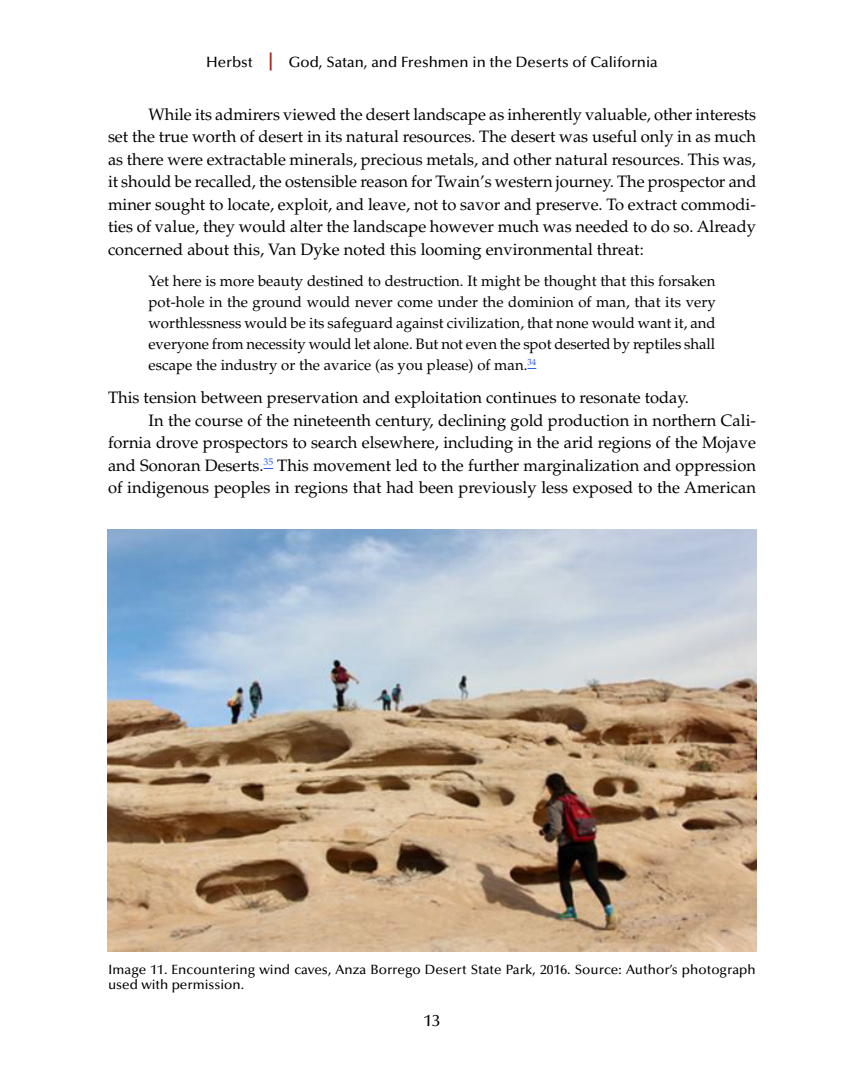
<style>
.page{position:relative;width:864px;height:1080px;background:#fff}
.page>*{position:absolute;margin:0;border:0;box-sizing:border-box;transform-origin:0 0}
.TXT{font:16.5px/22.5px "Palatino LT Std";color:#000;text-align:justify}
.t1{font:500 16.5px "Optima LT Std";color:#000}
.EXT{font:15px/21px "Palatino LT Std";color:#000;text-align:justify}
.t2{font:500 15px "Optima LT Std";color:#000}
.CAP{font:500 13.5px/15px "Optima LT Std";letter-spacing:.005em;color:#000}
.s1{font-size:18px;color:#ab2217}
</style>
<div class="page">
<img style="left:108px;top:529px;width:648px;height:423px">
<p class="t2" style="left:206px;top:54px;width:453px">Herbst <span class="s1">|</span> God, Satan, and Freshmen in the Deserts of California</p>
<p class="TXT" style="left:108px;top:103px;width:650px;text-indent:41px">While its admirers viewed the desert landscape as inherently valuable, other interests set the true worth of desert in its natural resources. The desert was useful only in as much as there were extractable minerals, precious metals, and other natural resources. This was, it should be recalled, the ostensible reason for Twain’s western journey. The prospector and miner sought to locate, exploit, and leave, not to savor and preserve. To extract commodi&shy;ties of value, they would alter the landscape however much was needed to do so. Already concerned about this, Van Dyke noted this looming environmental threat:</p>
<p class="EXT" style="left:148px;top:271px;width:569px">Yet here is more beauty destined to destruction. It might be thought that this forsaken pot-hole in the ground would never come under the dominion of man, that its very worthlessness would be its safeguard against civilization, that none would want it, and everyone from necessity would let alone. But not even the spot deserted by reptiles shall escape the industry or the avarice (as you please) of man.<sup>34</sup></p>
<p class="TXT" style="left:108px;top:387px;width:583px">This tension between preservation and exploitation continues to resonate today.</p>
<p class="TXT" style="left:108px;top:409px;width:650px;text-indent:41px">In the course of the nineteenth century, declining gold production in northern Cali&shy;fornia drove prospectors to search elsewhere, including in the arid regions of the Mojave and Sonoran Deserts.<sup>35</sup> This movement led to the further marginalization and oppression of indigenous peoples in regions that had been previously less exposed to the American</p>
<p class="CAP" style="left:108px;top:962px;width:649px">Image 11. Encountering wind caves, Anza Borrego Desert State Park, 2016. Source: Author’s photograph used with permission.</p>
<p class="t1" style="left:424px;top:1011px;width:18px">13</p>
</div>
